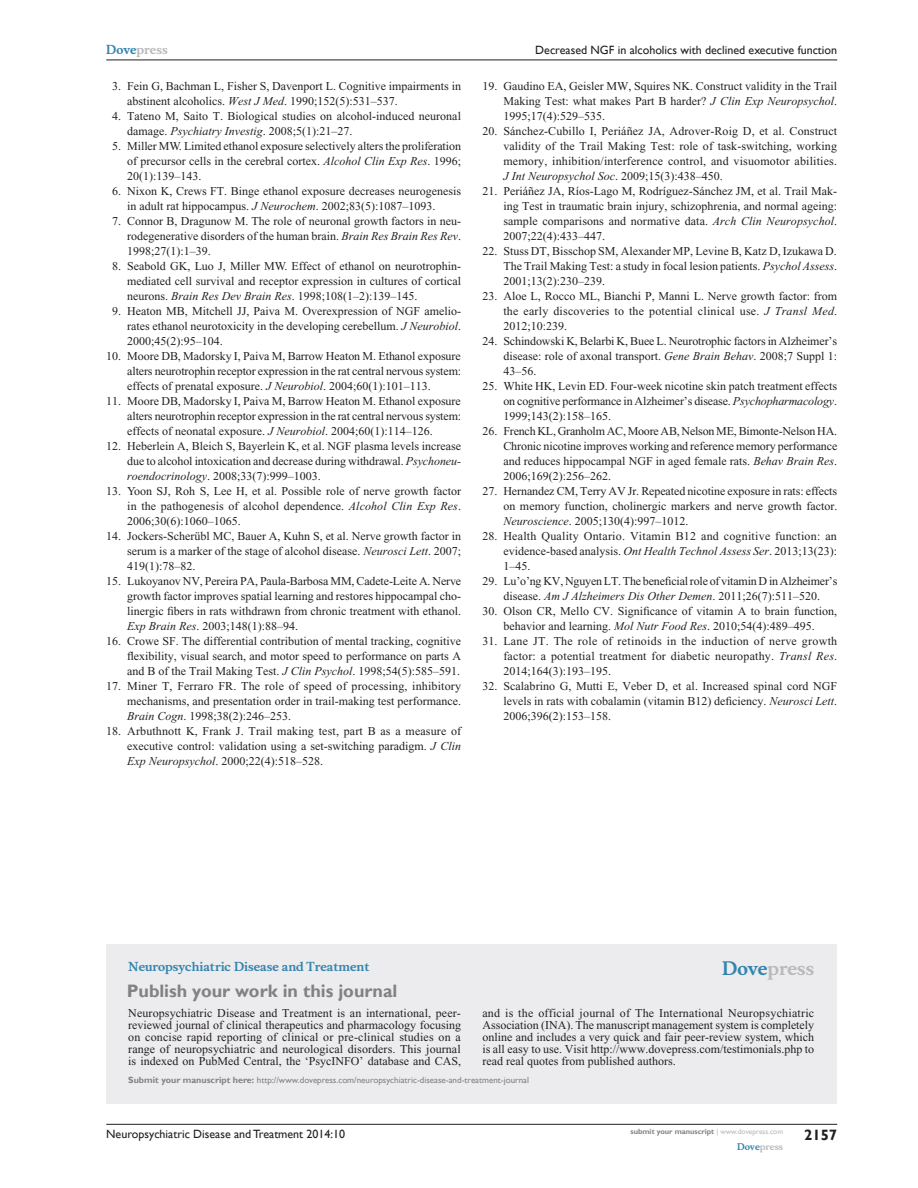
<style>
.page{position:relative;width:918px;height:1188px;background:#fff}
.page>*{position:absolute;margin:0;border:0;box-sizing:border-box;transform-origin:0 0}
.t1{font:700 18px "Gill Sans";color:#808285}
.t2{font:700 18px "Musee";color:#b8b9bc}
.t3{font:700 15px "Gill Sans";color:#231f20}
.t4{font:12px/15px "Times New Roman";color:#231f20;text-align:justify}
.t5{font:12px "Gill Sans";color:#231f20}
.t6{font:700 12px "Musee";color:#3485ae}
.t7{font:700 12px "Musee";color:#b8b9bc}
.t8{font:9px "Gill Sans";color:#808285}
.t9{font:700 9px "Musee";color:#b8b9bc}
.t10{font:700 7.5px "Gill Sans";color:#808285}
.s1{color:#3485ae}
.s2{font-style:italic}
.s3{font-weight:700}
.s4{font-weight:400;color:#b8b9bc}
</style>
<div class="page">
<div style="left:106px;top:944px;width:731px;height:159px;background:#ececee"></div>
<hr style="left:106px;top:1124px;width:731px;height:1px;background:#231f20">
<hr style="left:106px;top:60px;width:731px;height:1px;background:#231f20">
<p class="t7" style="left:106px;top:43px;width:63px"><span class="s1">Dove</span>press</p>
<p class="t4" style="left:127px;top:79px;width:335px;text-indent:-15px">3. Fein G, Bachman L, Fisher S, Davenport L. Cognitive impairments in abstinent alcoholics. <span class="s2">West J Med</span>. 1990;152(5):531–537.</p>
<p class="t4" style="left:127px;top:109px;width:335px;text-indent:-15px">4. Tateno M, Saito T. Biological studies on alcohol-induced neuronal damage. <span class="s2">Psychiatry Investig</span>. 2008;5(1):21–27.</p>
<p class="t4" style="left:127px;top:139px;width:335px;text-indent:-15px">5. Miller MW. Limited ethanol exposure selectively alters the proliferation of precursor cells in the cerebral cortex. <span class="s2">Alcohol Clin Exp Res</span>. 1996; 20(1):139–143.</p>
<p class="t4" style="left:127px;top:184px;width:335px;text-indent:-15px">6. Nixon K, Crews FT. Binge ethanol exposure decreases neurogenesis in adult rat hippocampus. <span class="s2">J Neurochem</span>. 2002;83(5):1087–1093.</p>
<p class="t4" style="left:127px;top:214px;width:335px;text-indent:-15px">7. Connor B, Dragunow M. The role of neuronal growth factors in neu&shy;rodegenerative disorders of the human brain. <span class="s2">Brain Res Brain Res Rev</span>.<br>1998;27(1):1–39.</p>
<p class="t4" style="left:127px;top:259px;width:335px;text-indent:-15px">8. Seabold GK, Luo J, Miller MW. Effect of ethanol on neurotrophin&shy;mediated cell survival and receptor expression in cultures of cortical neurons. <span class="s2">Brain Res Dev Brain Res</span>. 1998;108(1–2):139–145.</p>
<p class="t4" style="left:127px;top:304px;width:335px;text-indent:-15px">9. Heaton MB, Mitchell JJ, Paiva M. Overexpression of NGF amelio&shy;rates ethanol neurotoxicity in the developing cerebellum. <span class="s2">J Neurobiol</span>.<br>2000;45(2):95–104.</p>
<p class="t4" style="left:127px;top:349px;width:336px;text-indent:-21px">10. Moore DB, Madorsky I, Paiva M, Barrow Heaton M. Ethanol exposure alters neurotrophin receptor expression in the rat central nervous system: effects of prenatal exposure. <span class="s2">J Neurobiol</span>. 2004;60(1):101–113.</p>
<p class="t4" style="left:127px;top:394px;width:336px;text-indent:-21px">11. Moore DB, Madorsky I, Paiva M, Barrow Heaton M. Ethanol exposure alters neurotrophin receptor expression in the rat central nervous system: effects of neonatal exposure. <span class="s2">J Neurobiol</span>. 2004;60(1):114–126.</p>
<p class="t4" style="left:127px;top:439px;width:335px;text-indent:-21px">12. Heberlein A, Bleich S, Bayerlein K, et al. NGF plasma levels increase due to alcohol intoxication and decrease during withdrawal. <span class="s2">Psychoneu&shy;roendocrinology</span>. 2008;33(7):999–1003.</p>
<p class="t4" style="left:127px;top:484px;width:335px;text-indent:-21px">13. Yoon SJ, Roh S, Lee H, et al. Possible role of nerve growth factor in the pathogenesis of alcohol dependence. <span class="s2">Alcohol Clin Exp Res</span>.<br>2006;30(6):1060–1065.</p>
<p class="t4" style="left:127px;top:529px;width:335px;text-indent:-21px">14. Jockers-Scherübl MC, Bauer A, Kuhn S, et al. Nerve growth factor in serum is a marker of the stage of alcohol disease. <span class="s2">Neurosci Lett</span>. 2007; 419(1):78–82.</p>
<p class="t4" style="left:127px;top:574px;width:336px;text-indent:-21px">15. Lukoyanov NV, Pereira PA, Paula-Barbosa MM, Cadete-Leite A. Nerve growth factor improves spatial learning and restores hippocampal cho&shy;linergic fibers in rats withdrawn from chronic treatment with ethanol.<br><span class="s2">Exp Brain Res</span>. 2003;148(1):88–94.</p>
<p class="t4" style="left:127px;top:634px;width:335px;text-indent:-21px">16. Crowe SF. The differential contribution of mental tracking, cognitive flexibility, visual search, and motor speed to performance on parts A and B of the Trail Making Test. <span class="s2">J Clin Psychol</span>. 1998;54(5):585–591.</p>
<p class="t4" style="left:127px;top:679px;width:335px;text-indent:-21px">17. Miner T, Ferraro FR. The role of speed of processing, inhibitory mechanisms, and presentation order in trail-making test performance.<br><span class="s2">Brain Cogn</span>. 1998;38(2):246–253.</p>
<p class="t4" style="left:127px;top:724px;width:336px;text-indent:-21px">18. Arbuthnott K, Frank J. Trail making test, part B as a measure of executive control: validation using a set-switching paradigm. <span class="s2">J Clin Exp Neuropsychol</span>. 2000;22(4):518–528.</p>
<p class="t5" style="left:535px;top:43px;width:303px">Decreased NGF in alcoholics with declined executive function</p>
<p class="t4" style="left:503px;top:79px;width:335px;text-indent:-21px">19. Gaudino EA, Geisler MW, Squires NK. Construct validity in the Trail Making Test: what makes Part B harder? <span class="s2">J Clin Exp Neuropsychol</span>.<br>1995;17(4):529–535.</p>
<p class="t4" style="left:503px;top:124px;width:335px;text-indent:-21px">20. Sánchez-Cubillo I, Periáñez JA, Adrover-Roig D, et al. Construct validity of the Trail Making Test: role of task-switching, working memory, inhibition/interference control, and visuomotor abilities.<br><span class="s2">J Int Neuropsychol Soc</span>. 2009;15(3):438–450.</p>
<p class="t4" style="left:503px;top:184px;width:335px;text-indent:-21px">21. Periáñez JA, Ríos-Lago M, Rodríguez-Sánchez JM, et al. Trail Mak&shy;ing Test in traumatic brain injury, schizophrenia, and normal ageing: sample comparisons and normative data. <span class="s2">Arch Clin Neuropsychol</span>.<br>2007;22(4):433–447.</p>
<p class="t4" style="left:503px;top:244px;width:335px;text-indent:-21px">22. Stuss DT, Bisschop SM, Alexander MP, Levine B, Katz D, Izukawa D.<br>The Trail Making Test: a study in focal lesion patients. <span class="s2">Psychol Assess</span>.<br>2001;13(2):230–239.</p>
<p class="t4" style="left:503px;top:289px;width:335px;text-indent:-21px">23. Aloe L, Rocco ML, Bianchi P, Manni L. Nerve growth factor: from the early discoveries to the potential clinical use. <span class="s2">J Transl Med</span>.<br>2012;10:239.</p>
<p class="t4" style="left:503px;top:334px;width:335px;text-indent:-21px">24. Schindowski K, Belarbi K, Buee L. Neurotrophic factors in Alzheimer’s disease: role of axonal transport. <span class="s2">Gene Brain Behav</span>. 2008;7 Suppl 1:<br>43–56.</p>
<p class="t4" style="left:503px;top:379px;width:335px;text-indent:-21px">25. White HK, Levin ED. Four-week nicotine skin patch treatment effects on cognitive performance in Alzheimer’s disease. <span class="s2">Psychopharmacology</span>.<br>1999;143(2):158–165.</p>
<p class="t4" style="left:503px;top:424px;width:336px;text-indent:-21px">26. French KL, Granholm AC, Moore AB, Nelson ME, Bimonte-Nelson HA.<br>Chronic nicotine improves working and reference memory performance and reduces hippocampal NGF in aged female rats. <span class="s2">Behav Brain Res</span>.<br>2006;169(2):256–262.</p>
<p class="t4" style="left:503px;top:484px;width:336px;text-indent:-21px">27. Hernandez CM, Terry AV Jr. Repeated nicotine exposure in rats: effects on memory function, cholinergic markers and nerve growth factor.<br><span class="s2">Neuroscience</span>. 2005;130(4):997–1012.</p>
<p class="t4" style="left:503px;top:529px;width:335px;text-indent:-21px">28. Health Quality Ontario. Vitamin B12 and cognitive function: an evidence-based analysis. <span class="s2">Ont Health Technol Assess Ser</span>. 2013;13(23):<br>1–45.</p>
<p class="t4" style="left:482px;top:574px;width:356px;text-align:center">29. Lu’o’ng KV, Nguyen LT. The beneficial role of vitamin D in Alzheimer’s disease. <span class="s2">Am J Alzheimers Dis Other Demen</span>. 2011;26(7):511–520.</p>
<p class="t4" style="left:482px;top:604px;width:356px;text-align:center">30. Olson CR, Mello CV. Significance of vitamin A to brain function, behavior and learning. <span class="s2">Mol Nutr Food Res</span>. 2010;54(4):489–495.</p>
<p class="t4" style="left:503px;top:634px;width:335px;text-indent:-21px">31. Lane JT. The role of retinoids in the induction of nerve growth factor: a potential treatment for diabetic neuropathy. <span class="s2">Transl Res</span>.<br>2014;164(3):193–195.</p>
<p class="t4" style="left:503px;top:679px;width:335px;text-indent:-21px">32. Scalabrino G, Mutti E, Veber D, et al. Increased spinal cord NGF levels in rats with cobalamin (vitamin B12) deficiency. <span class="s2">Neurosci Lett</span>.<br>2006;396(2):153–158.</p>
<p class="t6" style="left:128px;top:959px;width:243px">Neuropsychiatric Disease and Treatment</p>
<h1 class="t1" style="left:127px;top:980px;width:272px">Publish your work in this journal</h1>
<h1 class="t2" style="left:722px;top:958px;width:94px"><span class="s1">Dove</span>press</h1>
<p class="t4" style="left:128px;top:1007px;width:334px;line-height:12px">Neuropsychiatric Disease and Treatment is an international, peer&shy;reviewed journal of clinical therapeutics and pharmacology focusing on concise rapid reporting of clinical or pre-clinical studies on a range of neuropsychiatric and neurological disorders. This journal is indexed on PubMed Central, the ‘PsycINFO’ database and CAS,</p>
<p class="t4" style="left:482px;top:1007px;width:333px;line-height:12px">and is the official journal of The International Neuropsychiatric Association (INA). The manuscript management system is completely online and includes a very quick and fair peer-review system, which is all easy to use. Visit http://www.dovepress.com/testimonials.php to read real quotes from published authors.</p>
<p class="t8" style="left:128px;top:1075px;width:402px"><span class="s3">Submit your manuscript here:</span> http://www.dovepress.com/neuropsychiatric-disease-and-treatment-journal</p>
<p class="t5" style="left:106px;top:1127px;width:241px">Neuropsychiatric Disease and Treatment 2014:10</p>
<p class="t10" style="left:631px;top:1127px;width:154px">submit your manuscript <span class="s4">| www.dovepress.com</span></p>
<p class="t9" style="left:737px;top:1141px;width:48px"><span class="s1">Dove</span>press</p>
<p class="t3" style="left:804px;top:1126px;width:35px">2157</p>
</div>
